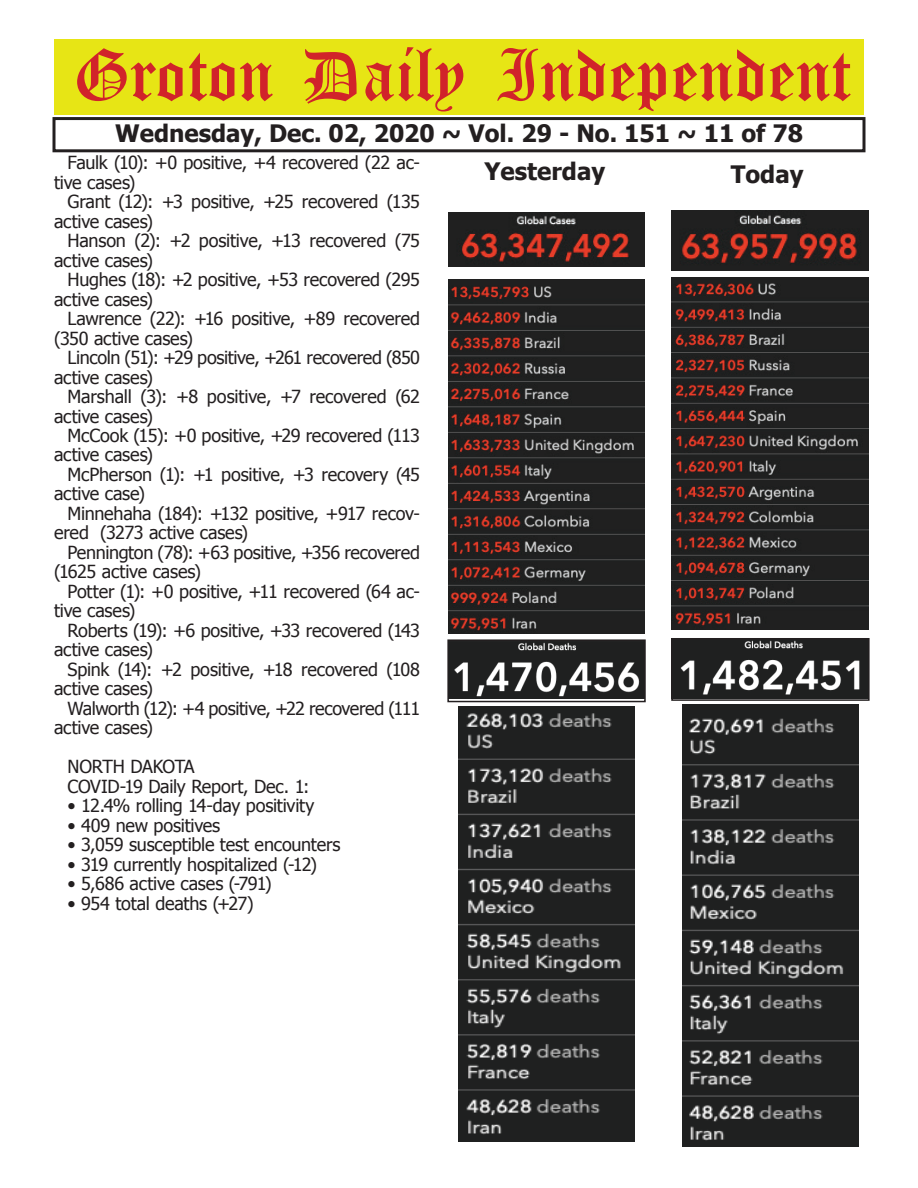
<style>
.page{position:relative;width:918px;height:1188px;background:#fff}
.page>*{position:absolute;margin:0;border:0;box-sizing:border-box;transform-origin:0 0}
.t1{font:54px "Old English Five";color:#d1232a}
.t2{font:700 24px "Tahoma";color:#231f20}
.t3{font:18px/19.5px "Tahoma";letter-spacing:-.01em;color:#231f20}
</style>
<div class="page">
<div style="left:52px;top:117px;width:814px;height:35px;border:3px solid #231f20"></div>
<div style="left:54px;top:40px;width:810px;height:75px;background:#e7e515"></div>
<img style="left:674px;top:641px;width:193px;height:57px">
<div style="left:671px;top:638px;width:199px;height:63px;border:2px solid #231f20"></div>
<img style="left:682px;top:705px;width:176px;height:442px">
<img style="left:672px;top:278px;width:197px;height:352px">
<img style="left:672px;top:211px;width:197px;height:59px">
<img style="left:450px;top:642px;width:193px;height:57px">
<div style="left:447px;top:639px;width:199px;height:63px;border:2px solid #231f20"></div>
<img style="left:458px;top:706px;width:177px;height:436px">
<img style="left:448px;top:279px;width:197px;height:354px">
<img style="left:448px;top:212px;width:197px;height:54px">
<h1 class="t1" style="left:73px;top:50px;width:779px">Groton Daily Independent</h1>
<h2 class="t2" style="left:115px;top:116px;width:689px">Wednesday, Dec. 02, 2020 ~ Vol. 29 - No. 151 ~ 11 of 78</h2>
<p class="t3" style="left:54px;top:152px;width:368px;text-indent:14px">Faulk (10): +0 positive, +4 recovered (22 ac&shy;tive cases)</p>
<p class="t3" style="left:54px;top:191px;width:368px;text-indent:14px">Grant (12): +3 positive, +25 recovered (135 active cases)</p>
<p class="t3" style="left:54px;top:230px;width:368px;text-indent:14px">Hanson (2): +2 positive, +13 recovered (75 active cases)</p>
<p class="t3" style="left:54px;top:269px;width:368px;text-indent:14px">Hughes (18): +2 positive, +53 recovered (295 active cases)</p>
<p class="t3" style="left:54px;top:308px;width:368px;text-indent:14px">Lawrence (22): +16 positive, +89 recovered (350 active cases)</p>
<p class="t3" style="left:54px;top:347px;width:368px;text-indent:14px">Lincoln (51): +29 positive, +261 recovered (850 active cases)</p>
<p class="t3" style="left:54px;top:386px;width:368px;text-indent:14px">Marshall (3): +8 positive, +7 recovered (62 active cases)</p>
<p class="t3" style="left:54px;top:425px;width:368px;text-indent:14px">McCook (15): +0 positive, +29 recovered (113 active cases)</p>
<p class="t3" style="left:54px;top:464px;width:368px;text-indent:14px">McPherson (1): +1 positive, +3 recovery (45 active case)</p>
<p class="t3" style="left:54px;top:503px;width:368px;text-indent:14px">Minnehaha (184): +132 positive, +917 recov&shy;ered (3273 active cases)</p>
<p class="t3" style="left:54px;top:542px;width:368px;text-indent:14px">Pennington (78): +63 positive, +356 recovered (1625 active cases)</p>
<p class="t3" style="left:54px;top:581px;width:368px;text-indent:14px">Potter (1): +0 positive, +11 recovered (64 ac&shy;tive cases)</p>
<p class="t3" style="left:54px;top:620px;width:368px;text-indent:14px">Roberts (19): +6 positive, +33 recovered (143 active cases)</p>
<p class="t3" style="left:54px;top:659px;width:368px;text-indent:14px">Spink (14): +2 positive, +18 recovered (108 active cases)</p>
<p class="t3" style="left:54px;top:698px;width:368px;text-indent:14px">Walworth (12): +4 positive, +22 recovered (111 active cases)</p>
<p class="t3" style="left:68px;top:756px;width:244px">NORTH DAKOTA<br>COVID-19 Daily Report, Dec. 1:</p>
<p class="t3" style="left:68px;top:795px;width:249px">• 12.4% rolling 14-day positivity</p>
<p class="t3" style="left:68px;top:815px;width:154px">• 409 new positives</p>
<p class="t3" style="left:68px;top:834px;width:275px">• 3,059 susceptible test encounters</p>
<p class="t3" style="left:68px;top:854px;width:251px">• 319 currently hospitalized (-12)</p>
<p class="t3" style="left:68px;top:873px;width:206px">• 5,686 active cases (-791)</p>
<p class="t3" style="left:68px;top:893px;width:188px">• 954 total deaths (+27)</p>
<h2 class="t2" style="left:485px;top:155px;width:122px">Yesterday</h2>
<h2 class="t2" style="left:731px;top:158px;width:74px">Today</h2>
</div>
